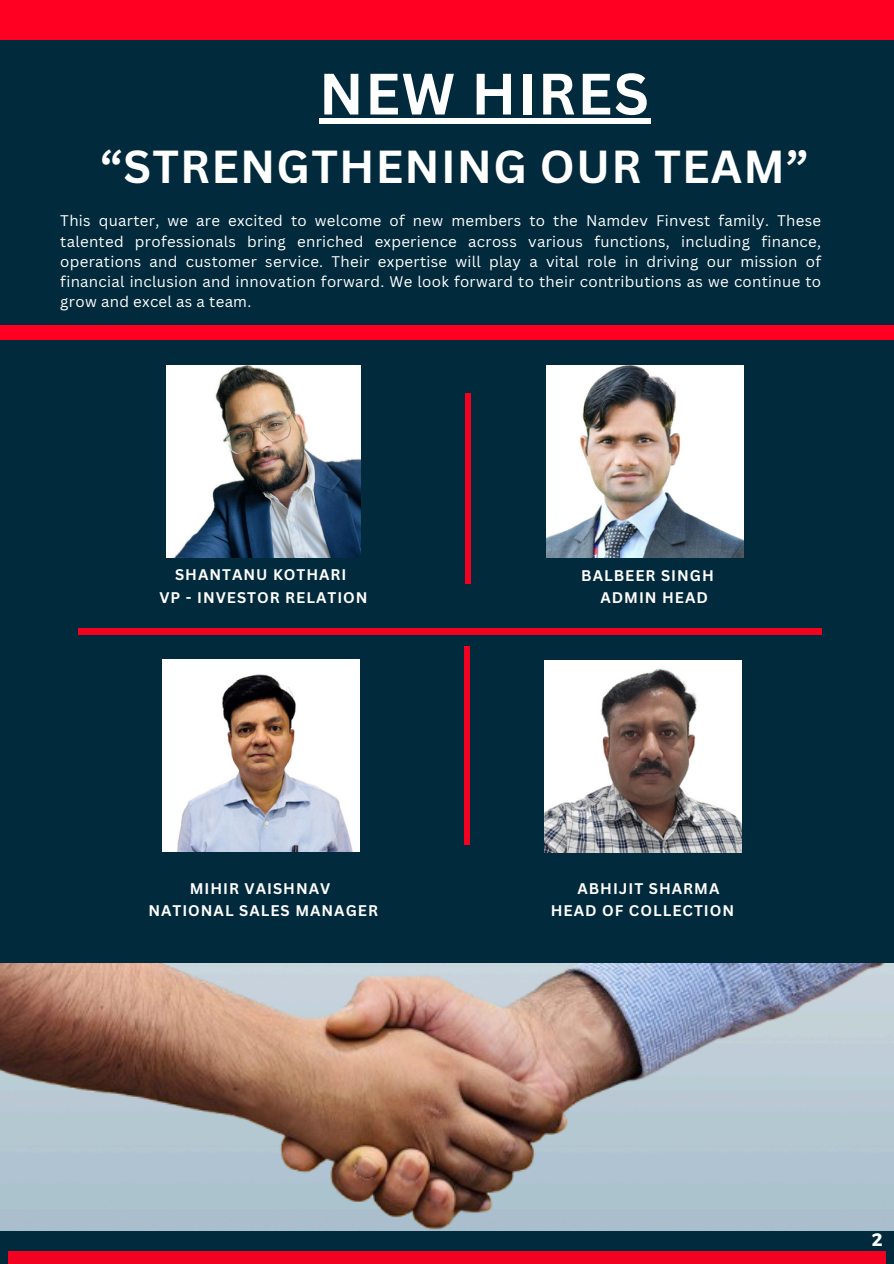
<style>
.page{position:relative;width:894px;height:1264px;background:#fff}
.page>*{position:absolute;margin:0;border:0;box-sizing:border-box;transform-origin:0 0}
.t1{font:700 57px "Canva Sans";letter-spacing:.025em;color:#fff}
.t2{font:700 45px "Canva Sans";letter-spacing:.025em;color:#fff}
.t3{font:700 18px "Montserrat";color:#fff}
.t4{font:15px/20.2px "Canva Sans";letter-spacing:.02em;color:#fff;text-align:justify}
.t5{font:700 15px "Canva Sans";letter-spacing:.065em;color:#fff}
</style>
<div class="page">
<div style="left:0;top:0;width:893px;height:1263px;background:#022a3d"></div>
<div style="left:0;top:325px;width:893px;height:14px;background:#f02"></div>
<div style="left:0;top:0;width:893px;height:39px;background:#f02"></div>
<div style="left:0;top:1251px;width:893px;height:12px;background:#f30121"></div>
<img style="left:166px;top:366px;width:195px;height:191px">
<div style="left:465px;top:393px;width:5px;height:191px;background:#f30121"></div>
<div style="left:463px;top:646px;width:6px;height:198px;background:#f30121"></div>
<img style="left:546px;top:366px;width:196px;height:191px">
<img style="left:544px;top:661px;width:197px;height:191px">
<img style="left:162px;top:660px;width:197px;height:191px">
<div style="left:78px;top:628px;width:743px;height:7px;background:#f30121"></div>
<div style="left:0;top:989px;width:7px;height:274px;background:#022a3d"></div>
<div style="left:886px;top:985px;width:7px;height:278px;background:#022a3d"></div>
<div style="left:319px;top:118px;width:331px;height:5px;background:#fff"></div>
<img style="left:0;top:963px;width:893px;height:267px">
<h3 class="t1" style="left:319px;top:54px;width:331px">NEW HIRES</h3>
<p class="t2" style="left:100px;top:135px;width:709px">“STRENGTHENING OUR TEAM”</p>
<p class="t4" style="left:60px;top:210px;width:762px">This quarter, we are excited to welcome of new members to the Namdev Finvest family. These talented professionals bring enriched experience across various functions, including finance, operations and customer service. Their expertise will play a vital role in driving our mission of financial inclusion and innovation forward. We look forward to their contributions as we continue to grow and excel as a team.</p>
<p class="t5" style="left:175px;top:563px;width:173px">SHANTANU KOTHARI</p>
<h3 class="t5" style="left:581px;top:565px;width:134px">BALBEER SINGH</h3>
<h3 class="t5" style="left:159px;top:587px;width:210px">VP - INVESTOR RELATION</h3>
<h3 class="t5" style="left:600px;top:587px;width:109px">ADMIN HEAD</h3>
<p class="t5" style="left:190px;top:878px;width:142px">MIHIR VAISHNAV</p>
<h3 class="t5" style="left:148px;top:900px;width:231px">NATIONAL SALES MANAGER</h3>
<h3 class="t5" style="left:577px;top:878px;width:143px">ABHIJIT SHARMA</h3>
<h3 class="t5" style="left:550px;top:900px;width:185px">HEAD OF COLLECTION</h3>
<h3 class="t3" style="left:871px;top:1228px;width:12px">2</h3>
</div>
